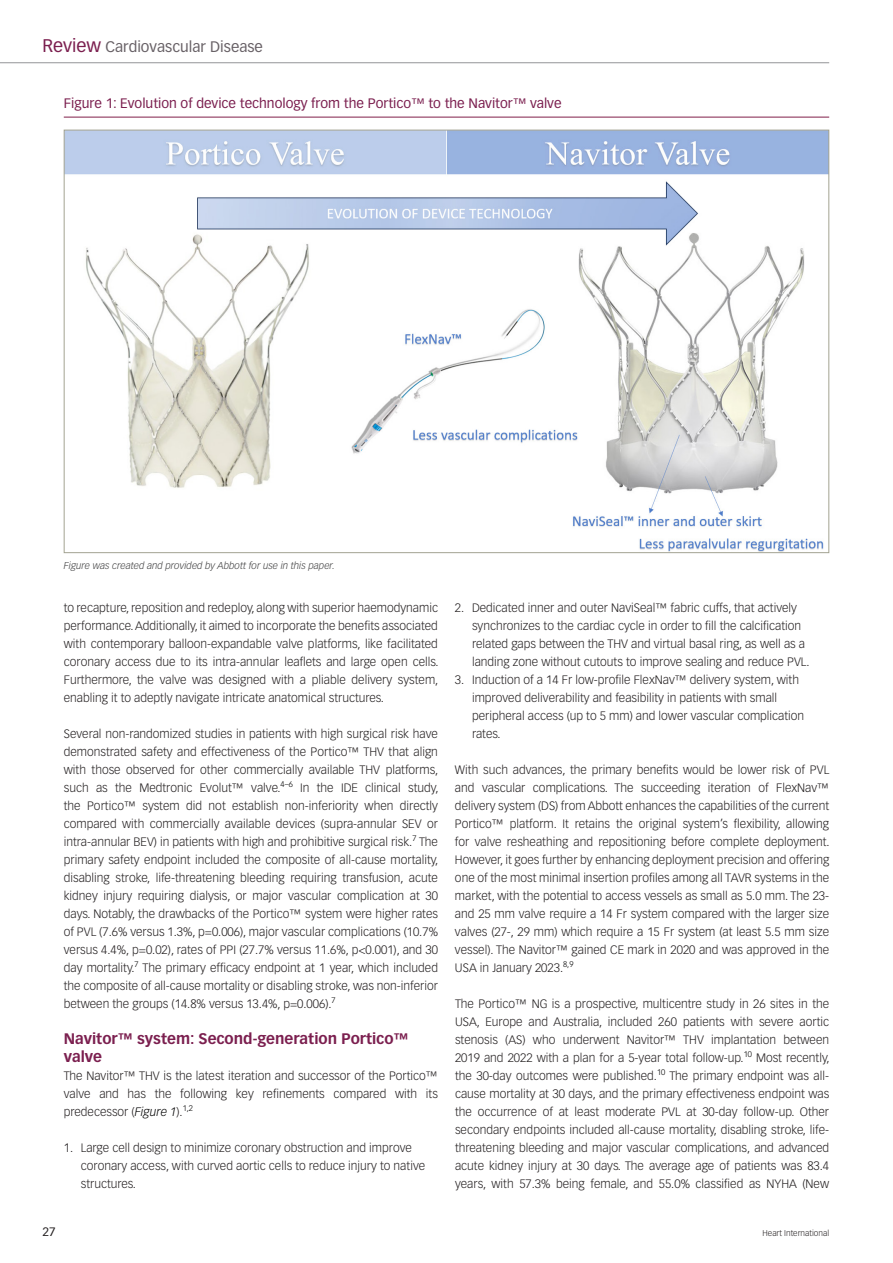
<style>
.page{position:relative;width:893px;height:1263px;background:#fff}
.page>*{position:absolute;margin:0;border:0;box-sizing:border-box;transform-origin:0 0}
.t1{font:700 15px/18px "Vectora LT Std";color:#7b1f4f}
.t2{font:15px "Vectora LT Std";color:#686166}
.t3{font:13.5px "Vectora LT Std";color:#7b1f4f}
.t4{font:300 12px/18px "Vectora LT Std";color:#231f20;text-align:justify}
.t5{font:12px "Vectora LT Std";color:#231f20}
.t6{font:italic 300 9.75px "Vectora LT Std";color:#3e3e3f}
.t7{font:300 8.25px "Vectora LT Std";color:#231f20}
.t8{font:300 7.95px "Vectora LT Std";color:#000}
.s1{font-size:18px;color:#7b1f4f}
.s2{font-style:italic;color:#000}
</style>
<div class="page">
<hr style="left:0;top:62px;width:829px;height:1px;background:#939598">
<hr style="left:64px;top:117px;width:765px;height:1px;background:#801e49">
<img style="left:66px;top:132px;width:761px;height:419px">
<p class="t2" style="left:43px;top:38px;width:222px"><span class="s1">Review</span> Cardiovascular Disease</p>
<p class="t3" style="left:64px;top:96px;width:499px">Figure 1: Evolution of device technology from the Portico™ to the Navitor™ valve</p>
<p class="t6" style="left:64px;top:560px;width:273px">Figure was created and provided by Abbott for use in this paper.</p>
<p class="t4" style="left:64px;top:599px;width:376px">to recapture, reposition and redeploy, along with superior haemodynamic performance. Additionally, it aimed to incorporate the benefits associated with contemporary balloon-expandable valve platforms, like facilitated coronary access due to its intra-annular leaflets and large open cells.<br>Furthermore, the valve was designed with a pliable delivery system, enabling it to adeptly navigate intricate anatomical structures.</p>
<p class="t4" style="left:64px;top:725px;width:376px">Several non-randomized studies in patients with high surgical risk have demonstrated safety and effectiveness of the Portico™ THV that align with those observed for other commercially available THV platforms, such as the Medtronic Evolut™ valve.</p>
<p class="t8" style="left:281px;top:779px;width:14px">4–6</p>
<p class="t4" style="left:64px;top:779px;width:376px;text-indent:236px">In the IDE clinical study, the Portico™ system did not establish non-inferiority when directly compared with commercially available devices (supra-annular SEV or intra-annular BEV) in patients with high and prohibitive surgical risk.</p>
<p class="t8" style="left:412px;top:833px;width:6px">7</p>
<p class="t4" style="left:64px;top:833px;width:376px;text-indent:355px">The primary safety endpoint included the composite of all-cause mortality, disabling stroke, life-threatening bleeding requiring transfusion, acute kidney injury requiring dialysis, or major vascular complication at 30 days. Notably, the drawbacks of the Portico™ system were higher rates of PVL (7.6% versus 1.3%, p=0.006), major vascular complications (10.7% versus 4.4%, p=0.02), rates of PPI (27.7% versus 11.6%, p&lt;0.001), and 30 day mortality.</p>
<p class="t8" style="left:135px;top:959px;width:6px">7</p>
<p class="t4" style="left:64px;top:959px;width:376px;text-indent:79px">The primary efficacy endpoint at 1 year, which included the composite of all-cause mortality or disabling stroke, was non-inferior between the groups (14.8% versus 13.4%, p=0.006).</p>
<p class="t8" style="left:332px;top:995px;width:6px">7</p>
<p class="t1" style="left:64px;top:1030px;width:346px">Navitor™ system: Second-generation Portico™ valve</p>
<p class="t4" style="left:64px;top:1067px;width:376px">The Navitor™ THV is the latest iteration and successor of the Portico™ valve and has the following key refinements compared with its predecessor (<span class="s2">Figure 1</span>).<sup>1,2</sup></p>
<p class="t4" style="left:81px;top:1139px;width:346px;text-align:left;text-indent:-17px">1. Large cell design to minimize coronary obstruction and improve coronary access, with curved aortic cells to reduce injury to native structures.</p>
<p class="t5" style="left:43px;top:1225px;width:15px">27</p>
<p class="t4" style="left:472px;top:599px;width:339px;text-align:left;text-indent:-17px">2. Dedicated inner and outer NaviSeal™ fabric cuffs, that actively synchronizes to the cardiac cycle in order to fill the calcification related gaps between the THV and virtual basal ring, as well as a landing zone without cutouts to improve sealing and reduce PVL.</p>
<p class="t4" style="left:472px;top:671px;width:334px;text-align:left;text-indent:-17px">3. Induction of a 14 Fr low-profile FlexNav™ delivery system, with improved deliverability and feasibility in patients with small peripheral access (up to 5 mm) and lower vascular complication rates.</p>
<p class="t4" style="left:455px;top:761px;width:376px">With such advances, the primary benefits would be lower risk of PVL and vascular complications. The succeeding iteration of FlexNav™ delivery system (DS) from Abbott enhances the capabilities of the current Portico™ platform. It retains the original system’s flexibility, allowing for valve resheathing and repositioning before complete deployment.<br>However, it goes further by enhancing deployment precision and offering one of the most minimal insertion profiles among all TAVR systems in the market, with the potential to access vessels as small as 5.0 mm. The 23- and 25 mm valve require a 14 Fr system compared with the larger size valves (27-, 29 mm) which require a 15 Fr system (at least 5.5 mm size vessel). The Navitor™ gained CE mark in 2020 and was approved in the USA in January 2023.</p>
<p class="t8" style="left:563px;top:959px;width:12px">8,9</p>
<p class="t4" style="left:455px;top:995px;width:376px">The Portico™ NG is a prospective, multicentre study in 26 sites in the USA, Europe and Australia, included 260 patients with severe aortic stenosis (AS) who underwent Navitor™ THV implantation between 2019 and 2022 with a plan for a 5-year total follow-up.</p>
<p class="t8" style="left:744px;top:1049px;width:10px">10</p>
<p class="t4" style="left:455px;top:1049px;width:376px;text-indent:301px">Most recently, the 30-day outcomes were published.<sup>10</sup> The primary endpoint was all&shy;cause mortality at 30 days, and the primary effectiveness endpoint was the occurrence of at least moderate PVL at 30-day follow-up. Other secondary endpoints included all-cause mortality, disabling stroke, life&shy;threatening bleeding and major vascular complications, and advanced acute kidney injury at 30 days. The average age of patients was 83.4 years, with 57.3% being female, and 55.0% classified as NYHA (New</p>
<p class="t7" style="left:762px;top:1228px;width:68px">Heart International</p>
</div>
